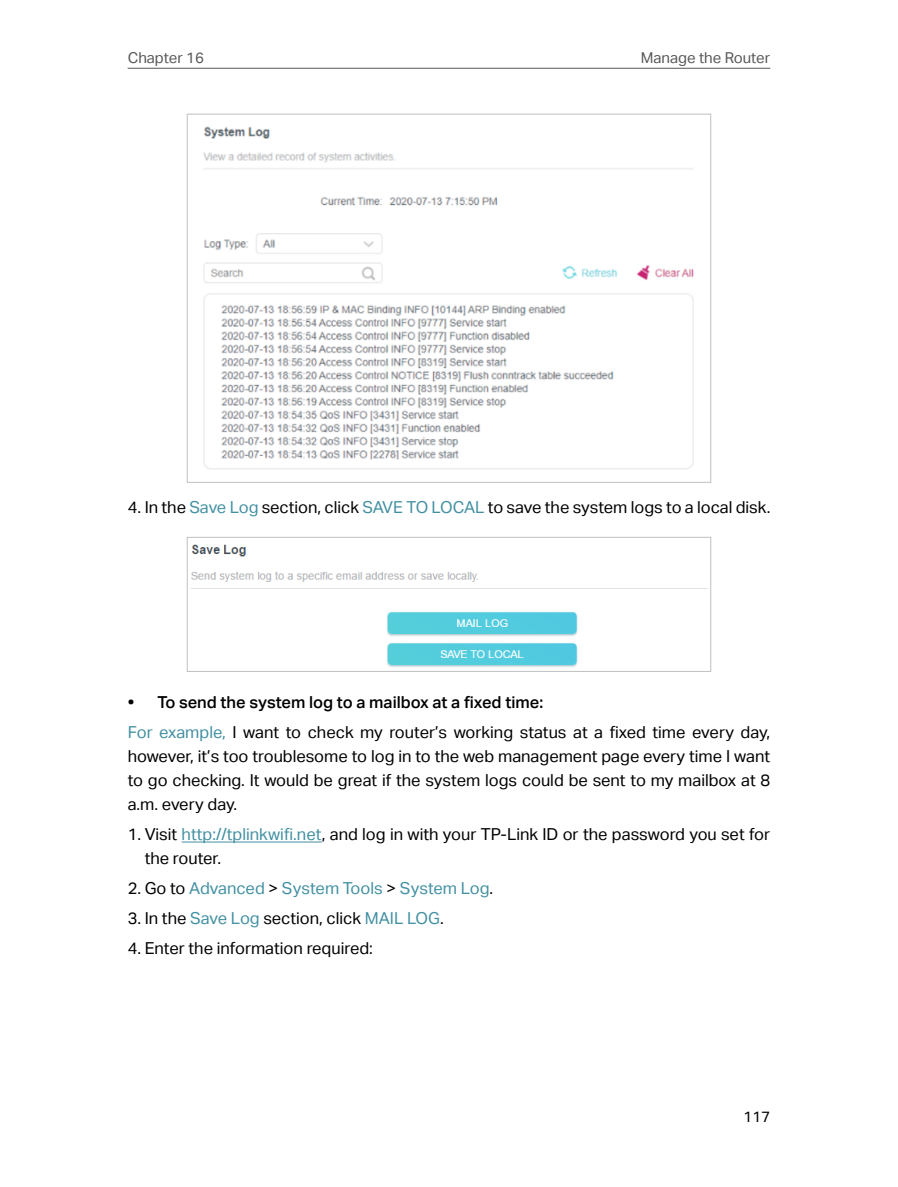
<style>
.page{position:relative;width:898px;height:1187px;background:#fff}
.page>*{position:absolute;margin:0;border:0;box-sizing:border-box;transform-origin:0 0}
.t1{font:16.5px/24px "TP Link Aktiv Regular";color:#000;text-align:justify}
.t2{font:16.5px "TP Link Aktiv Medium";color:#000}
.t3{font:16.5px "TP Link Aktiv Regular";color:#4290a2}
.t4{font:15px "TP Link Aktiv Regular";color:#595757}
.t5{font:15px "TP Link Aktiv Regular";color:#000}
.s1{color:#4290a2}
.s2{font-family:"TP Link Aktiv Bold"}
.s3{color:#000}
</style>
<div class="page">
<hr style="left:128px;top:68px;width:642px;height:1px;background:#595757">
<hr style="left:181px;top:841px;width:140px;height:1px;background:#4290a2">
<img style="left:203px;top:126px;width:491px;height:343px">
<img style="left:191px;top:544px;width:517px;height:123px">
<div style="left:187px;top:537px;width:523px;height:134px;border:1px solid #bfc0c0"></div>
<p class="t4" style="left:128px;top:49px;width:78px">Chapter 16</p>
<p class="t4" style="left:640px;top:49px;width:131px">Manage the Router</p>
<p class="t1" style="left:128px;top:495px;width:644px">4. In the <span class="s1">Save Log</span> section, click <span class="s1">SAVE TO LOCAL</span> to save the system logs to a local disk.</p>
<p class="t2" style="left:128px;top:693px;width:417px"><span class="s2">•</span> To send the system log to a mailbox at a fixed time:</p>
<p class="t1" style="left:128px;top:720px;width:644px"><span class="s1">For example,</span> I want to check my router’s working status at a fixed time every day, however, it’s too troublesome to log in to the web management page every time I want to go checking. It would be great if the system logs could be sent to my mailbox at 8 a.m. every day.</p>
<p class="t1" style="left:145px;top:822px;width:627px;text-indent:-17px">1. Visit <span class="s1">http://tplinkwifi.net</span>, and log in with your TP-Link ID or the password you set for the router.</p>
<p class="t3" style="left:128px;top:879px;width:367px"><span class="s3">2. Go to</span> Advanced <span class="s3">&gt;</span> System Tools <span class="s3">&gt;</span> System Log<span class="s3">.</span></p>
<p class="t1" style="left:128px;top:906px;width:317px">3. In the <span class="s1">Save Log</span> section, click <span class="s1">MAIL LOG</span>.</p>
<p class="t1" style="left:128px;top:936px;width:247px">4. Enter the information required:</p>
<p class="t5" style="left:743px;top:1107px;width:28px">117</p>
</div>
